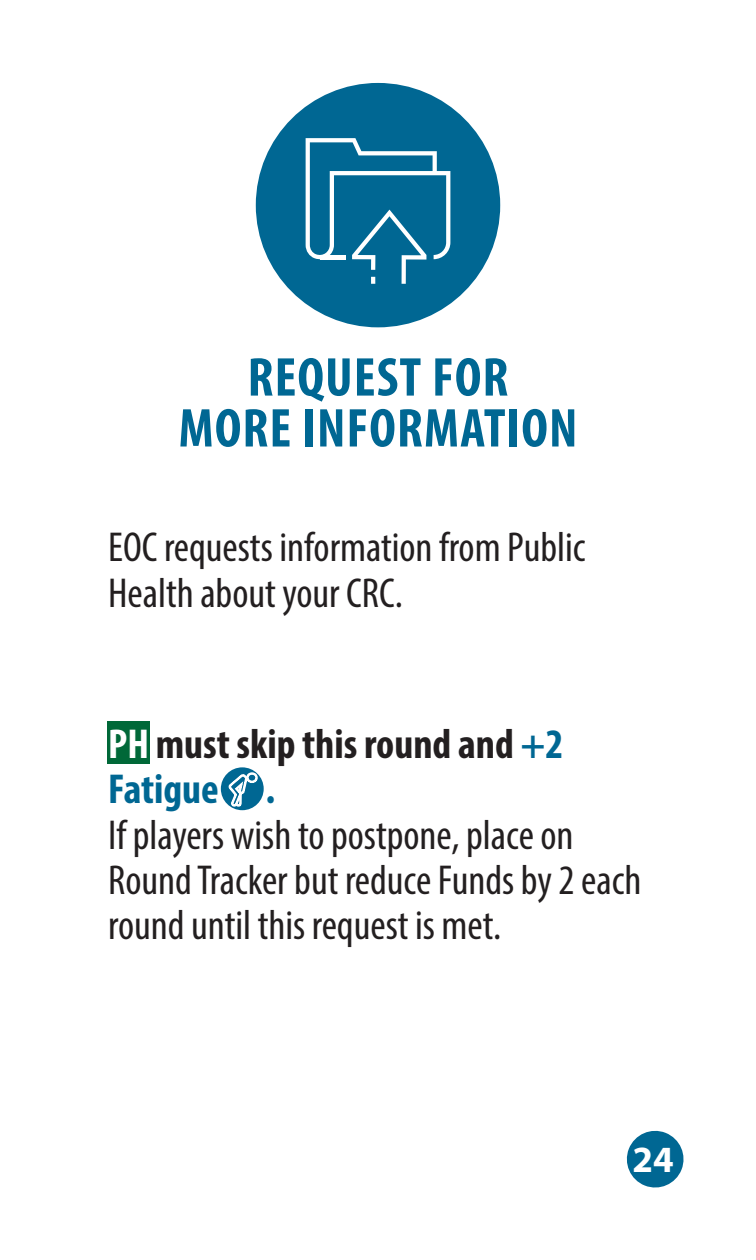
<style>
.page{position:relative;width:756px;height:1260px;background:#fff}
.page>*{position:absolute;margin:0;border:0;box-sizing:border-box;transform-origin:0 0}
.t1{font:700 condensed 55.3px/50.8px "Myriad Pro";letter-spacing:.02em;color:#006793;text-align:center}
.t2{font:condensed 42px/45.5px "Myriad Pro";color:#231f20}
.t3{font:700 37.1px "Myriad Pro";color:#fff}
.s1{font-weight:700;color:#fff}
.s2{font-weight:700}
.s3{font-weight:700;color:#006793}
</style>
<div class="page">
<div style="left:107px;top:721px;width:43px;height:43px;background:#006838"></div>
<div style="left:221px;top:767px;width:43px;height:43px;background:#006793;border-radius:50%"></div>
<svg style="left:228px;top:771px;width:32px;height:40px"></svg>
<div style="left:256px;top:83px;width:244px;height:244px;background:#006793;border-radius:50%"></div>
<svg style="left:306px;top:138px;width:144px;height:146px"></svg>
<svg style="left:626px;top:1130px;width:58px;height:58px"></svg>
<h2 class="t1" style="left:179px;top:351px;width:400px">REQUEST FOR<br>MORE INFORMATION</h2>
<p class="t2" style="left:108px;top:524px;width:479px">EOC requests information from Public<br>Health about your CRC.</p>
<p class="t2" style="left:108px;top:720px;width:535px"><span class="s1">PH</span> <span class="s2">must skip this round and</span> <span class="s3">+2<br>Fatigue .<br></span>If players wish to postpone, place on<br>Round Tracker but reduce Funds by 2 each round until this request is met.</p>
<p class="t3" style="left:633px;top:1136px;width:43px">24</p>
</div>
